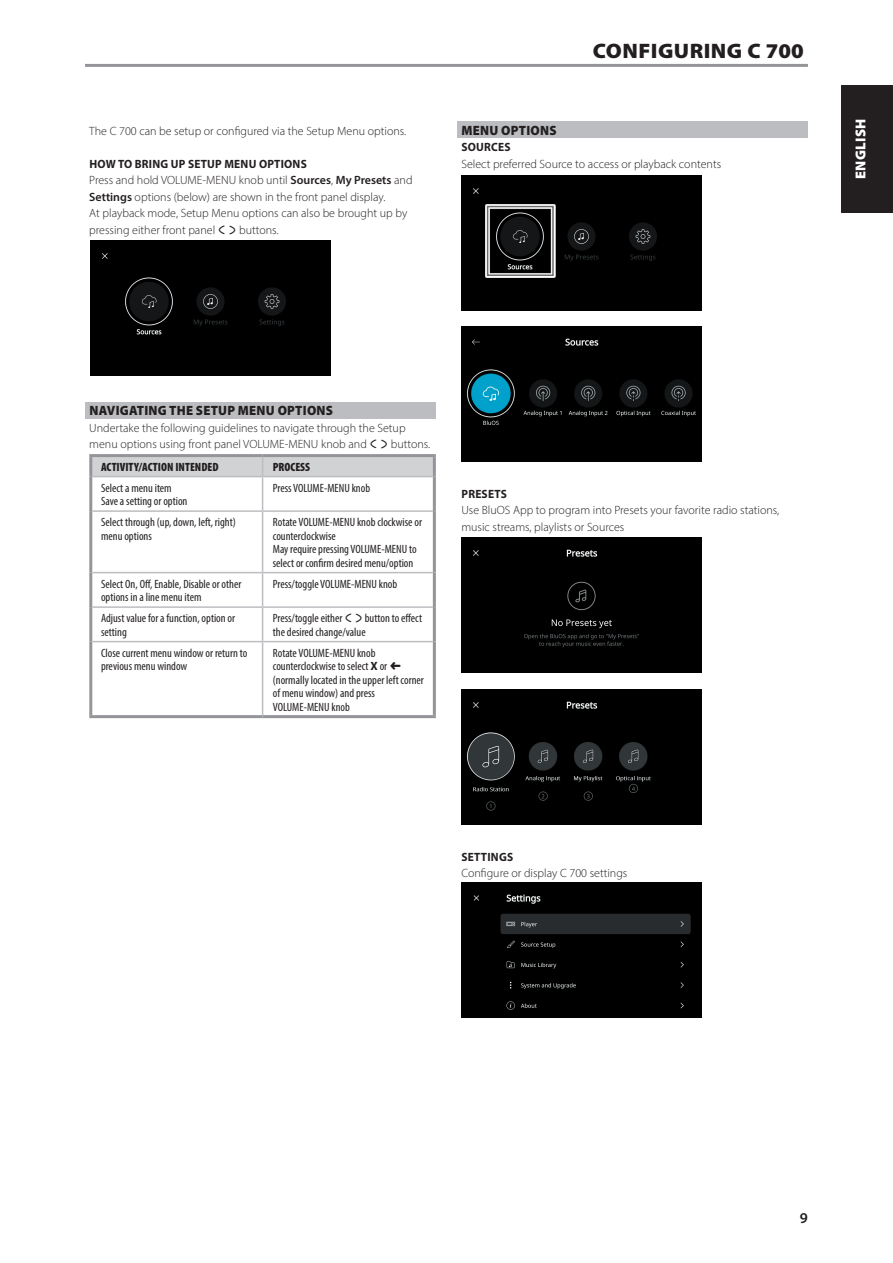
<style>
.page{position:relative;width:893px;height:1263px;background:#fff}
.page>*{position:absolute;margin:0;border:0;box-sizing:border-box;transform-origin:0 0}
.Body_copy_-_header{font:900 21px "Myriad Pro";letter-spacing:.02em;color:#231f20;scale:1.05 1}
.Misc_-_page_number{font:600 15px "Myriad Pro";color:#231f20}
.t1{font:900 14.4px "Myriad Pro";letter-spacing:.02em;color:#fff}
.Body_copy_-_sub-sect{font:900 13.5px "Myriad Pro";letter-spacing:.02em;color:#231f20;scale:.95 1}
.Table_-_normal{font:condensed 12px/13.5px "Myriad Pro";color:#231f20}
.Body_copy_-_normal{font:300 12px/16.5px "Myriad Pro";color:#231f20}
.Body_copy_-_sub-sect-2{font:700 12px "Myriad Pro";letter-spacing:.02em;color:#231f20;scale:.95 1}
.Table_-_index_cell{font:900 condensed 12px "Myriad Pro";color:#231f20}
.s1{font-weight:600}
.s2{font-weight:700;font-stretch:normal}
</style>
<div class="page">
<div style="left:842px;top:85px;width:51px;height:128px;background:#231f20"></div>
<div style="left:85px;top:402px;width:351px;height:16px;background:#bcbdc0"></div>
<hr style="left:89px;top:454px;width:174px;height:3px;background:#939598">
<hr style="left:89px;top:457px;width:3px;height:20px;background:#939598">
<hr style="left:263px;top:454px;width:173px;height:3px;background:#939598">
<hr style="left:433px;top:457px;width:3px;height:20px;background:#939598">
<hr style="left:89px;top:477px;width:3px;height:34px;background:#939598">
<hr style="left:433px;top:477px;width:3px;height:34px;background:#939598">
<hr style="left:89px;top:511px;width:3px;height:62px;background:#939598">
<hr style="left:433px;top:511px;width:3px;height:62px;background:#939598">
<hr style="left:89px;top:573px;width:3px;height:34px;background:#939598">
<hr style="left:433px;top:573px;width:3px;height:34px;background:#939598">
<hr style="left:89px;top:607px;width:3px;height:35px;background:#939598">
<hr style="left:433px;top:607px;width:3px;height:35px;background:#939598">
<hr style="left:89px;top:642px;width:3px;height:73px;background:#939598">
<hr style="left:433px;top:642px;width:3px;height:73px;background:#939598">
<hr style="left:89px;top:715px;width:174px;height:3px;background:#939598">
<hr style="left:263px;top:715px;width:173px;height:3px;background:#939598">
<div style="left:91px;top:456px;width:343px;height:21px;background:#d1d2d4"></div>
<hr style="left:92px;top:476px;width:171px;height:1px;background:#bcbdc0">
<hr style="left:263px;top:476px;width:170px;height:1px;background:#bcbdc0">
<hr style="left:262px;top:477px;width:1px;height:33px;background:#bcbdc0">
<hr style="left:92px;top:510px;width:171px;height:2px;background:#bcbdc0">
<hr style="left:263px;top:510px;width:170px;height:2px;background:#bcbdc0">
<hr style="left:262px;top:512px;width:1px;height:60px;background:#bcbdc0">
<hr style="left:92px;top:572px;width:171px;height:1px;background:#bcbdc0">
<hr style="left:263px;top:572px;width:170px;height:1px;background:#bcbdc0">
<hr style="left:262px;top:573px;width:1px;height:33px;background:#bcbdc0">
<hr style="left:92px;top:606px;width:171px;height:2px;background:#bcbdc0">
<hr style="left:263px;top:606px;width:170px;height:2px;background:#bcbdc0">
<hr style="left:262px;top:608px;width:1px;height:33px;background:#bcbdc0">
<hr style="left:92px;top:641px;width:171px;height:1px;background:#bcbdc0">
<hr style="left:263px;top:641px;width:170px;height:1px;background:#bcbdc0">
<hr style="left:262px;top:642px;width:1px;height:73px;background:#bcbdc0">
<div style="left:457px;top:121px;width:351px;height:17px;background:#bcbdc0"></div>
<hr style="left:85px;top:64px;width:723px;height:3px;background:#939598">
<img style="left:91px;top:240px;width:239px;height:135px">
<div style="left:461px;top:538px;width:240px;height:135px;background:#000"></div>
<img style="left:461px;top:882px;width:240px;height:135px">
<img style="left:461px;top:690px;width:240px;height:134px">
<img style="left:461px;top:326px;width:240px;height:135px">
<div style="left:461px;top:176px;width:240px;height:134px;background:#000"></div>
<svg style="left:485px;top:204px;width:70px;height:74px;background:#2b2c2c"></svg>
<div style="left:487px;top:206px;width:67px;height:70px;border:2px solid #6c6d70"></div>
<p class="Body_copy_-_normal" style="left:89px;top:122px;width:318px">The C 700 can be setup or configured via the Setup Menu options.</p>
<p class="Body_copy_-_sub-sect-2" style="left:89px;top:156px;width:230px">HOW TO BRING UP SETUP MENU OPTIONS</p>
<p class="Body_copy_-_normal" style="left:89px;top:172px;width:325px">Press and hold VOLUME-MENU knob until <span class="s1">Sources</span>, <span class="s1">My Presets</span> and<br><span class="s1">Settings</span> options (below) are shown in the front panel display.</p>
<p class="Body_copy_-_normal" style="left:89px;top:205px;width:319px">At playback mode, Setup Menu options can also be brought up by pressing either front panel ▲ buttons.</p>
<p class="Body_copy_-_header" style="left:593px;top:37px;width:202px">CONFIGURING C 700</p>
<p class="Body_copy_-_sub-sect" style="left:461px;top:121px;width:102px">MENU OPTIONS</p>
<p class="Body_copy_-_sub-sect-2" style="left:461px;top:139px;width:53px">SOURCES</p>
<p class="Body_copy_-_normal" style="left:461px;top:155px;width:261px">Select preferred Source to access or playback contents</p>
<p class="t1" style="left:851px;top:179px;width:62px;rotate:-90deg">ENGLISH</p>
<p class="Body_copy_-_sub-sect" style="left:89px;top:401px;width:258px">NAVIGATING THE SETUP MENU OPTIONS</p>
<p class="Body_copy_-_normal" style="left:89px;top:419px;width:343px">Undertake the following guidelines to navigate through the Setup menu options using front panel VOLUME-MENU knob and ▲ buttons.</p>
<p class="Table_-_index_cell" style="left:101px;top:459px;width:119px">ACTIVITY/ACTION INTENDED</p>
<p class="Table_-_index_cell" style="left:273px;top:459px;width:39px">PROCESS</p>
<p class="Table_-_normal" style="left:101px;top:481px;width:72px">Select a menu item</p>
<p class="Table_-_normal" style="left:101px;top:494px;width:88px">Save a setting or option</p>
<p class="Table_-_normal" style="left:273px;top:481px;width:99px">Press VOLUME-MENU knob</p>
<p class="Table_-_normal" style="left:101px;top:515px;width:136px">Select through (up, down, left, right) menu options</p>
<p class="Table_-_normal" style="left:273px;top:515px;width:151px">Rotate VOLUME-MENU knob clockwise or counterclockwise</p>
<p class="Table_-_normal" style="left:273px;top:542px;width:145px">May require pressing VOLUME-MENU to select or confirm desired menu/option</p>
<p class="Table_-_normal" style="left:101px;top:577px;width:142px">Select On, Off, Enable, Disable or other options in a line menu item</p>
<p class="Table_-_normal" style="left:273px;top:577px;width:126px">Press/toggle VOLUME-MENU knob</p>
<p class="Table_-_normal" style="left:101px;top:611px;width:136px">Adjust value for a function, option or setting</p>
<p class="Table_-_normal" style="left:273px;top:611px;width:151px">Press/toggle either ▲ button to effect the desired change/value</p>
<p class="Table_-_normal" style="left:101px;top:646px;width:148px">Close current menu window or return to previous menu window</p>
<p class="Table_-_normal" style="left:273px;top:646px;width:153px">Rotate VOLUME-MENU knob counterclockwise to select <span class="s2">X</span> or (normally located in the upper left corner of menu window) and press<br>VOLUME-MENU knob</p>
<p class="Body_copy_-_sub-sect-2" style="left:461px;top:486px;width:49px">PRESETS</p>
<p class="Body_copy_-_normal" style="left:461px;top:502px;width:319px">Use BluOS App to program into Presets your favorite radio stations, music streams, playlists or Sources</p>
<p class="Body_copy_-_sub-sect-2" style="left:461px;top:849px;width:56px">SETTINGS</p>
<p class="Body_copy_-_normal" style="left:461px;top:865px;width:167px">Configure or display C 700 settings</p>
<p class="Misc_-_page_number" style="left:800px;top:1208px;width:10px">9</p>
</div>
